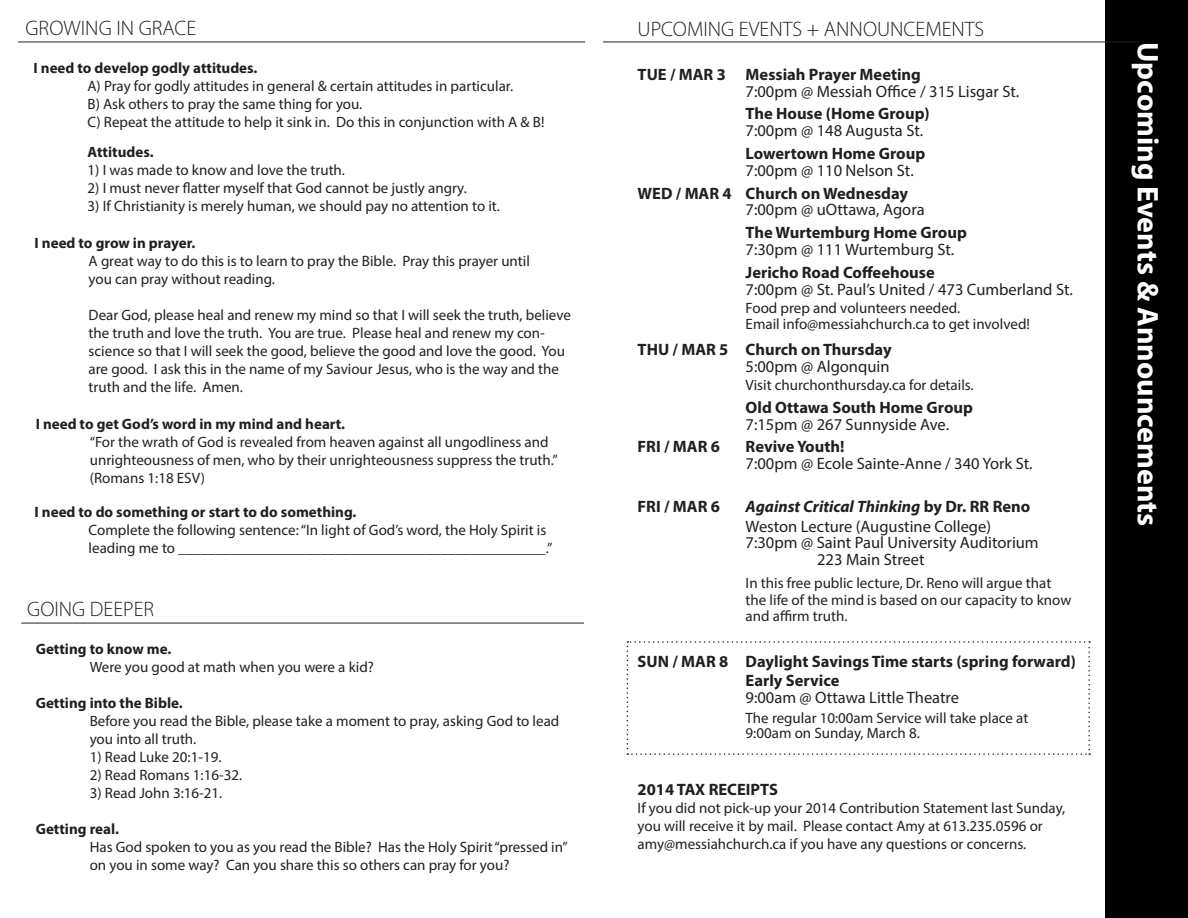
<style>
.page{position:relative;width:1188px;height:918px;background:#fff}
.page>*{position:absolute;margin:0;border:0;box-sizing:border-box;transform-origin:0 0}
.t1{font:700 30px "Myriad Pro";color:#fff}
.t2{font:300 21px "Myriad Pro";color:#231f20}
.t3{font:16.5px/16.8px "Myriad Pro";color:#231f20}
.t4{font:700 16.5px/16.8px "Myriad Pro";color:#231f20}
.t5{font:italic 700 16.5px "Myriad Pro";color:#231f20}
.t6{font:15px/18px "Myriad Pro";color:#231f20}
.t7{font:700 15px "Myriad Pro";color:#231f20}
.s1{font-weight:700}
.s2{font-weight:400}
.s3{font-style:normal}
</style>
<div class="page">
<div style="left:1105px;top:0;width:83px;height:918px;background:#000"></div>
<hr style="left:18px;top:42px;width:567px;height:1px;background:#231f20">
<hr style="left:603px;top:42px;width:536px;height:1px;background:#231f20">
<hr style="left:21px;top:623px;width:563px;height:1px;background:#231f20">
<svg style="left:627px;top:641px;width:463px;height:114px"></svg>
<p class="t2" style="left:26px;top:17px;width:172px">GROWING IN GRACE</p>
<p class="t2" style="left:638px;top:17px;width:348px">UPCOMING EVENTS + ANNOUNCEMENTS</p>
<p class="t4" style="left:638px;top:65px;width:285px">TUE / MAR 3 Messiah Prayer Meeting</p>
<p class="t3" style="left:746px;top:82px;width:275px">7:00pm @ Messiah Office / 315 Lisgar St.</p>
<p class="t3" style="left:746px;top:105px;width:185px"><span class="s1">The House (Home Group)<br></span>7:00pm @ 148 Augusta St.</p>
<p class="t3" style="left:746px;top:145px;width:181px"><span class="s1">Lowertown Home Group<br></span>7:00pm @ 110 Nelson St.</p>
<p class="t4" style="left:746px;top:184px;width:180px;text-indent:-108px">WED / MAR 4 Church on Wednesday<br><span class="s2">7:00pm @ uOttawa, Agora</span></p>
<p class="t3" style="left:746px;top:224px;width:223px"><span class="s1">The Wurtemburg Home Group<br></span>7:30pm @ 111 Wurtemburg St.</p>
<p class="t4" style="left:746px;top:263px;width:191px">Jericho Road Coffeehouse</p>
<p class="t3" style="left:746px;top:280px;width:329px">7:00pm @ St. Paul’s United / 473 Cumberland St.</p>
<p class="t6" style="left:746px;top:298px;width:216px">Food prep and volunteers needed.</p>
<p class="t6" style="left:746px;top:315px;width:286px">Email info@messiahchurch.ca to get involved!</p>
<p class="t4" style="left:638px;top:341px;width:256px;text-align:right">THU / MAR 5 Church on Thursday<br><span class="s2">5:00pm @ Algonquin</span></p>
<p class="t6" style="left:746px;top:376px;width:230px">Visit churchonthursday.ca for details.</p>
<p class="t4" style="left:746px;top:398px;width:229px">Old Ottawa South Home Group<br><span class="s2">7:15pm @ 267 Sunnyside Ave.</span></p>
<p class="t4" style="left:638px;top:438px;width:84px">FRI / MAR 6</p>
<p class="t4" style="left:746px;top:438px;width:100px">Revive Youth!</p>
<p class="t3" style="left:746px;top:455px;width:289px">7:00pm @ Ecole Sainte-Anne / 340 York St.</p>
<p class="t4" style="left:638px;top:497px;width:84px">FRI / MAR 6</p>
<p class="t5" style="left:746px;top:496px;width:286px">Against Critical Thinking <span class="s3">by Dr. RR Reno</span></p>
<p class="t3" style="left:746px;top:517px;width:247px">Weston Lecture (Augustine College)</p>
<p class="t3" style="left:817px;top:534px;width:223px;text-indent:-71px">7:30pm @ Saint Paul University Auditorium<br>223 Main Street</p>
<p class="t6" style="left:746px;top:574px;width:307px">In this free public lecture, Dr. Reno will argue that</p>
<p class="t6" style="left:746px;top:591px;width:327px;line-height:16.5px">the life of the mind is based on our capacity to know and affirm truth.</p>
<p class="t4" style="left:638px;top:652px;width:440px">SUN / MAR 8 Daylight Savings Time starts (spring forward)</p>
<p class="t4" style="left:746px;top:672px;width:95px">Early Service</p>
<p class="t3" style="left:746px;top:689px;width:215px">9:00am @ Ottawa Little Theatre</p>
<p class="t6" style="left:746px;top:710px;width:284px;line-height:15px">The regular 10:00am Service will take place at<br>9:00am on Sunday, March 8.</p>
<p class="t7" style="left:34px;top:58px;width:225px">I need to develop godly attitudes.</p>
<p class="t6" style="left:88px;top:76px;width:427px">A) Pray for godly attitudes in general &amp; certain attitudes in particular.</p>
<p class="t6" style="left:88px;top:94px;width:276px">B) Ask others to pray the same thing for you.</p>
<p class="t6" style="left:88px;top:112px;width:458px">C) Repeat the attitude to help it sink in. Do this in conjunction with A &amp; B!</p>
<p class="t7" style="left:88px;top:142px;width:68px">Attitudes.</p>
<p class="t6" style="left:88px;top:160px;width:259px">1) I was made to know and love the truth.</p>
<p class="t6" style="left:88px;top:178px;width:381px">2) I must never flatter myself that God cannot be justly angry.</p>
<p class="t6" style="left:88px;top:196px;width:414px">3) If Christianity is merely human, we should pay no attention to it.</p>
<p class="t7" style="left:35px;top:234px;width:162px">I need to grow in prayer.</p>
<p class="t6" style="left:89px;top:252px;width:443px">A great way to do this is to learn to pray the Bible. Pray this prayer until you can pray without reading.</p>
<p class="t6" style="left:89px;top:306px;width:484px">Dear God, please heal and renew my mind so that I will seek the truth, believe the truth and love the truth. You are true. Please heal and renew my con&shy;science so that I will seek the good, believe the good and love the good. You are good. I ask this in the name of my Saviour Jesus, who is the way and the truth and the life. Amen.</p>
<p class="t7" style="left:36px;top:414px;width:311px">I need to get God’s word in my mind and heart.</p>
<p class="t6" style="left:90px;top:432px;width:460px">“For the wrath of God is revealed from heaven against all ungodliness and</p>
<p class="t6" style="left:90px;top:450px;width:469px">unrighteousness of men, who by their unrighteousness suppress the truth.” (Romans 1:18 ESV)</p>
<p class="t7" style="left:35px;top:502px;width:323px">I need to do something or start to do something.</p>
<p class="t6" style="left:89px;top:521px;width:465px">Complete the following sentence: “In light of God’s word, the Holy Spirit is leading me to _________________________________________________.”</p>
<p class="t2" style="left:27px;top:598px;width:128px">GOING DEEPER</p>
<p class="t6" style="left:90px;top:640px;width:286px;text-indent:-54px"><span class="s1">Getting to know me.<br></span>Were you good at math when you were a kid?</p>
<p class="t6" style="left:90px;top:694px;width:471px;text-indent:-54px"><span class="s1">Getting into the Bible.<br></span>Before you read the Bible, please take a moment to pray, asking God to lead you into all truth.</p>
<p class="t6" style="left:90px;top:748px;width:133px">1) Read Luke 20:1-19.</p>
<p class="t6" style="left:90px;top:766px;width:154px">2) Read Romans 1:16-32.</p>
<p class="t6" style="left:90px;top:784px;width:134px">3) Read John 3:16-21.</p>
<p class="t6" style="left:90px;top:820px;width:480px;text-indent:-54px"><span class="s1">Getting real.<br></span>Has God spoken to you as you read the Bible? Has the Holy Spirit “pressed in” on you in some way? Can you share this so others can pray for you?</p>
<p class="t4" style="left:638px;top:781px;width:142px">2014 TAX RECEIPTS</p>
<p class="t6" style="left:638px;top:799px;width:429px">If you did not pick-up your 2014 Contribution Statement last Sunday, you will receive it by mail. Please contact Amy at 613.235.0596 or amy@messiahchurch.ca if you have any questions or concerns.</p>
<p class="t1" style="left:1167px;top:42px;width:486px;rotate:90deg">Upcoming Events &amp; Announcements</p>
</div>
